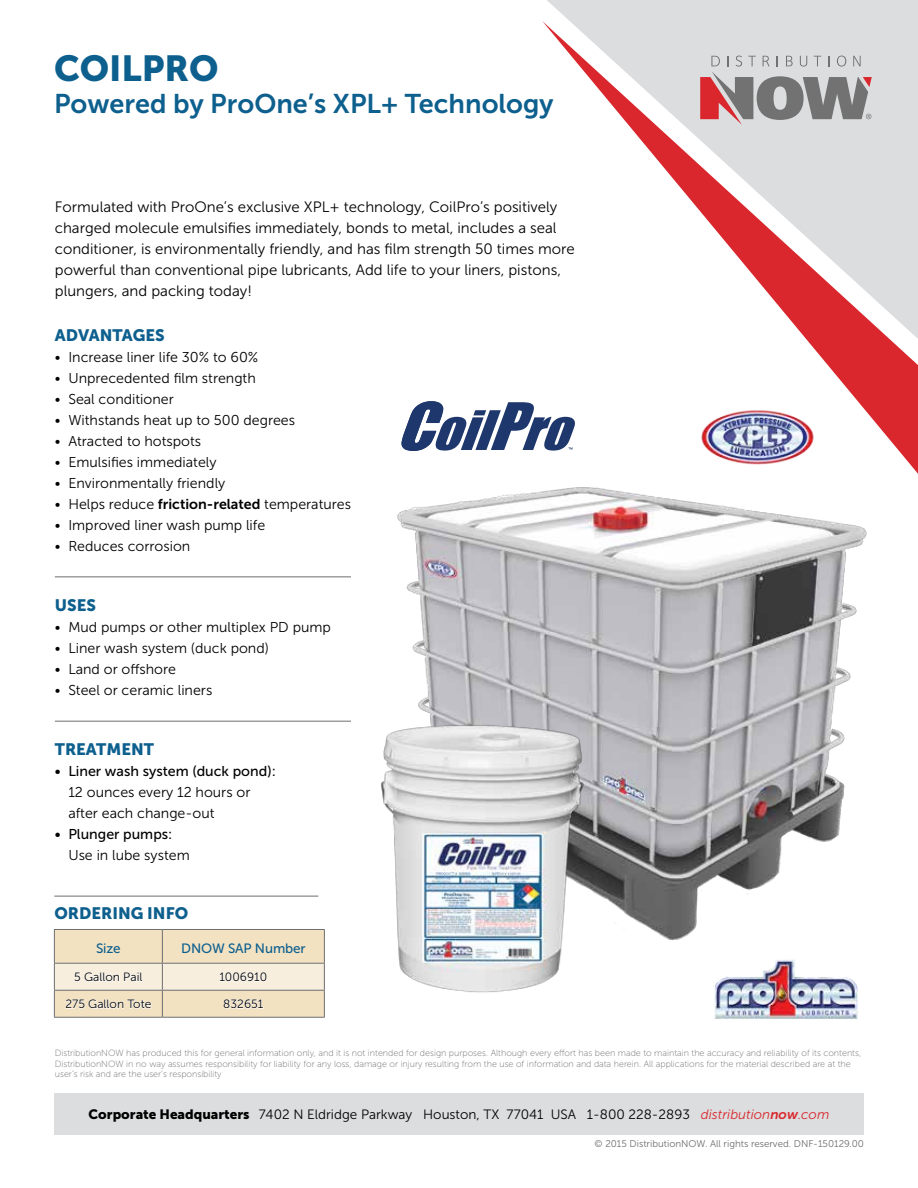
<style>
.page{position:relative;width:918px;height:1188px;background:#fff}
.page>*{position:absolute;margin:0;border:0;box-sizing:border-box;transform-origin:0 0}
.t1{font:36px "Museo Sans 900";color:#0d5f8e}
.t2{font:27px "Museo Sans 700";color:#0d5f8e}
.t3{font:16.5px "Museo Sans 900";color:#0d5f8e}
.t4{font:15px/21px "Museo Sans 300";color:#000}
.t5{font:14.25px/21px "Museo Sans 300";color:#000}
.t6{font:14.25px "Museo Sans 500";color:#000}
.t7{font:13.5px "Museo Sans 300";color:#000}
.t8{font:13.5px "Museo Sans 500";letter-spacing:-.01em;color:#0d5f8e}
.t9{font:12px "Museo Sans 300";color:#000}
.t10{font:9.75px "Museo Sans 300";color:#6d6e71}
.t11{font:9px/10.5px "Museo Sans 100";color:#6d6e71}
.s1{font-family:"Museo Sans 700"}
.s2{font-family:"Museo Sans 900"}
.s3{font-style:italic;color:#d9272d}
.s4{font-family:"Museo Sans 700";font-style:italic;color:#d9272d}
</style>
<div class="page">
<img style="left:397px;top:443px;width:470px;height:497px">
<div style="left:54px;top:1094px;width:810px;height:41px;background:#dcddde"></div>
<div style="left:547px;top:0;width:371px;height:21px;background:#dcddde"></div>
<svg style="left:542px;top:21px;width:376px;height:474px"></svg>
<svg style="left:700px;top:56px;width:172px;height:69px;background:#b3a5a6"></svg>
<hr style="left:55px;top:576px;width:296px;height:1px;background:#6d6e71">
<hr style="left:55px;top:721px;width:296px;height:1px;background:#6d6e71">
<hr style="left:54px;top:1017px;width:108px;height:1px;background:#6d6e71">
<hr style="left:162px;top:1017px;width:163px;height:1px;background:#6d6e71">
<hr style="left:54px;top:896px;width:264px;height:1px;background:#6d6e71">
<svg style="left:54px;top:929px;width:271px;height:88px;background:#eee1c8"></svg>
<img style="left:714px;top:960px;width:144px;height:59px">
<img style="left:699px;top:406px;width:118px;height:61px">
<img style="left:381px;top:713px;width:228px;height:280px">
<svg style="left:402px;top:401px;width:173px;height:50px"></svg>
<h1 class="t1" style="left:54px;top:48px;width:166px">COILPRO</h1>
<h2 class="t2" style="left:54px;top:89px;width:501px">Powered by ProOne’s XPL+ Technology</h2>
<p class="t4" style="left:55px;top:197px;width:521px">Formulated with ProOne’s exclusive XPL+ technology, CoilPro’s positively charged molecule emulsifies immediately, bonds to metal, includes a seal conditioner, is environmentally friendly, and has film strength 50 times more powerful than conventional pipe lubricants, Add life to your liners, pistons, plungers, and packing today!</p>
<p class="t3" style="left:55px;top:326px;width:111px">ADVANTAGES</p>
<p class="t5" style="left:55px;top:346px;width:205px">• Increase liner life 30% to 60%</p>
<p class="t5" style="left:55px;top:367px;width:203px">• Unprecedented film strength</p>
<p class="t5" style="left:55px;top:388px;width:120px">• Seal conditioner</p>
<p class="t5" style="left:55px;top:409px;width:242px">• Withstands heat up to 500 degrees</p>
<p class="t5" style="left:55px;top:430px;width:148px">• Atracted to hotspots</p>
<p class="t5" style="left:55px;top:451px;width:163px">• Emulsifies immediately</p>
<p class="t5" style="left:55px;top:472px;width:172px">• Environmentally friendly</p>
<p class="t5" style="left:55px;top:493px;width:298px">• Helps reduce <span class="s1">friction-related</span> temperatures</p>
<p class="t5" style="left:55px;top:514px;width:212px">• Improved liner wash pump life</p>
<p class="t5" style="left:55px;top:535px;width:137px">• Reduces corrosion</p>
<p class="t3" style="left:55px;top:596px;width:43px">USES</p>
<p class="t5" style="left:55px;top:617px;width:278px">• Mud pumps or other multiplex PD pump</p>
<p class="t5" style="left:55px;top:638px;width:216px">• Liner wash system (duck pond)</p>
<p class="t5" style="left:55px;top:659px;width:123px">• Land or offshore</p>
<p class="t5" style="left:55px;top:680px;width:159px">• Steel or ceramic liners</p>
<p class="t3" style="left:55px;top:740px;width:101px">TREATMENT</p>
<p class="t6" style="left:55px;top:764px;width:222px">• Liner wash system (duck pond):</p>
<p class="t5" style="left:68px;top:782px;width:184px">12 ounces every 12 hours or after each change‑out</p>
<p class="t6" style="left:55px;top:827px;width:119px">• Plunger pumps:</p>
<p class="t5" style="left:68px;top:845px;width:123px">Use in lube system</p>
<p class="t3" style="left:54px;top:904px;width:135px">ORDERING INFO</p>
<p class="t8" style="left:96px;top:940px;width:26px">Size</p>
<p class="t8" style="left:181px;top:940px;width:126px">DNOW SAP Number</p>
<p class="t9" style="left:74px;top:971px;width:70px">5 Gallon Pail</p>
<p class="t9" style="left:219px;top:971px;width:49px">1006910</p>
<p class="t9" style="left:65px;top:998px;width:88px">275 Gallon Tote</p>
<p class="t9" style="left:223px;top:998px;width:42px">832651</p>
<p class="t11" style="left:55px;top:1048px;width:808px">DistributionNOW has produced this for general information only, and it is not intended for design purposes. Although every effort has been made to maintain the accuracy and reliability of its contents,<br>DistributionNOW in no way assumes responsibility for liability for any loss, damage or injury resulting from the use of information and data herein. All applications for the material described are at the user’s risk and are the user’s responsibility</p>
<p class="t7" style="left:89px;top:1107px;width:742px"><span class="s2">Corporate Headquarters</span> 7402 N Eldridge Parkway Houston, TX 77041 USA 1-800 228-2893 <span class="s3">distribution</span><span class="s4">now</span><span class="s3">.com</span></p>
<p class="t10" style="left:595px;top:1138px;width:271px">© 2015 DistributionNOW. All rights reserved. DNF-150129.00</p>
</div>
